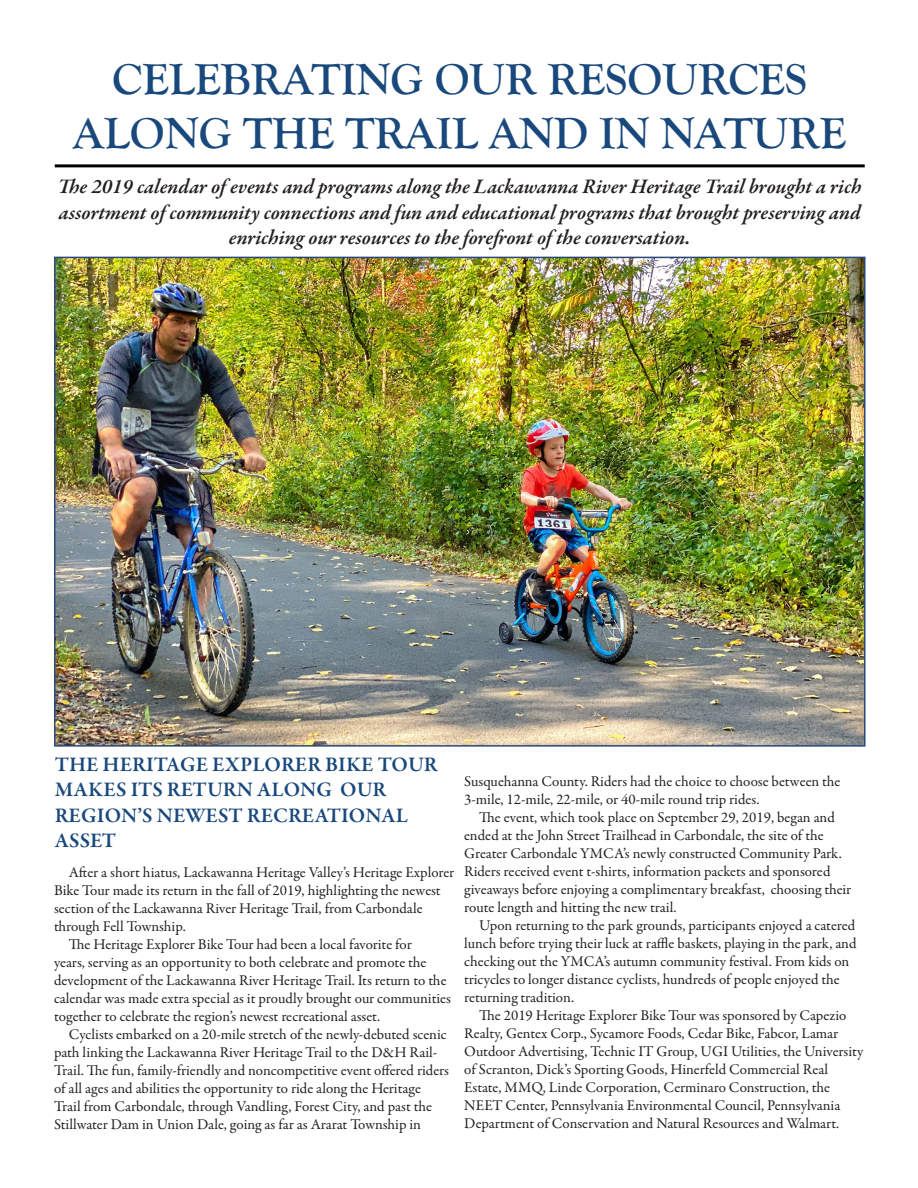
<style>
.page{position:relative;width:918px;height:1188px;background:#fff}
.page>*{position:absolute;margin:0;border:0;box-sizing:border-box;transform-origin:0 0}
.t1{font:700 45px "Goudy Old Style T";color:#19487c}
.t2{font:italic 600 21px/25.2px "Garamond Premr Pro";letter-spacing:-.005em;color:#231f20;text-align:center}
.t3{font:600 21px/25.2px "Garamond Premr Pro";letter-spacing:.005em;color:#19487c}
.t4{font:15px/18px "Garamond Premr Pro";color:#231f20}
</style>
<div class="page">
<hr style="left:55px;top:164px;width:810px;height:3px;background:#000">
<img style="left:57px;top:260px;width:806px;height:484px">
<p class="t1" style="left:112px;top:54px;width:696px">CELEBRATING OUR RESOURCES</p>
<p class="t1" style="left:73px;top:108px;width:774px">ALONG THE TRAIL AND IN NATURE</p>
<p class="t2" style="left:58px;top:175px;width:806px">The 2019 calendar of events and programs along the Lackawanna River Heritage Trail brought a rich assortment of community connections and fun and educational programs that brought preserving and enriching our resources to the forefront of the conversation.</p>
<p class="t3" style="left:55px;top:752px;width:384px">THE HERITAGE EXPLORER BIKE TOUR<br>MAKES ITS RETURN ALONG OUR<br>REGION’S NEWEST RECREATIONAL<br>ASSET</p>
<p class="t4" style="left:54px;top:864px;width:402px;text-indent:15px">After a short hiatus, Lackawanna Heritage Valley’s Heritage Explorer Bike Tour made its return in the fall of 2019, highlighting the newest section of the Lackawanna River Heritage Trail, from Carbondale through Fell Township.</p>
<p class="t4" style="left:54px;top:936px;width:398px;text-indent:15px">The Heritage Explorer Bike Tour had been a local favorite for<br>years, serving as an opportunity to both celebrate and promote the development of the Lackawanna River Heritage Trail. Its return to the calendar was made extra special as it proudly brought our communities together to celebrate the region’s newest recreational asset.</p>
<p class="t4" style="left:54px;top:1026px;width:397px;text-indent:15px">Cyclists embarked on a 20-mile stretch of the newly-debuted scenic path linking the Lackawanna River Heritage Trail to the D&amp;H Rail-Trail. The fun, family-friendly and noncompetitive event offered riders of all ages and abilities the opportunity to ride along the Heritage Trail from Carbondale, through Vandling, Forest City, and past the Stillwater Dam in Union Dale, going as far as Ararat Township in</p>
<p class="t4" style="left:464px;top:773px;width:378px">Susquehanna County. Riders had the choice to choose between the<br>3-mile, 12-mile, 22-mile, or 40-mile round trip rides.</p>
<p class="t4" style="left:464px;top:809px;width:389px;text-indent:15px">The event, which took place on September 29, 2019, began and ended at the John Street Trailhead in Carbondale, the site of the Greater Carbondale YMCA’s newly constructed Community Park.<br>Riders received event t-shirts, information packets and sponsored giveaways before enjoying a complimentary breakfast, choosing their route length and hitting the new trail.</p>
<p class="t4" style="left:464px;top:917px;width:394px;text-indent:15px">Upon returning to the park grounds, participants enjoyed a catered lunch before trying their luck at raffle baskets, playing in the park, and checking out the YMCA’s autumn community festival. From kids on tricycles to longer distance cyclists, hundreds of people enjoyed the returning tradition.</p>
<p class="t4" style="left:464px;top:1007px;width:401px;text-indent:15px">The 2019 Heritage Explorer Bike Tour was sponsored by Capezio Realty, Gentex Corp., Sycamore Foods, Cedar Bike, Fabcor, Lamar Outdoor Advertising, Technic IT Group, UGI Utilities, the University of Scranton, Dick’s Sporting Goods, Hinerfeld Commercial Real Estate, MMQ, Linde Corporation, Cerminaro Construction, the NEET Center, Pennsylvania Environmental Council, Pennsylvania Department of Conservation and Natural Resources and Walmart.</p>
</div>
